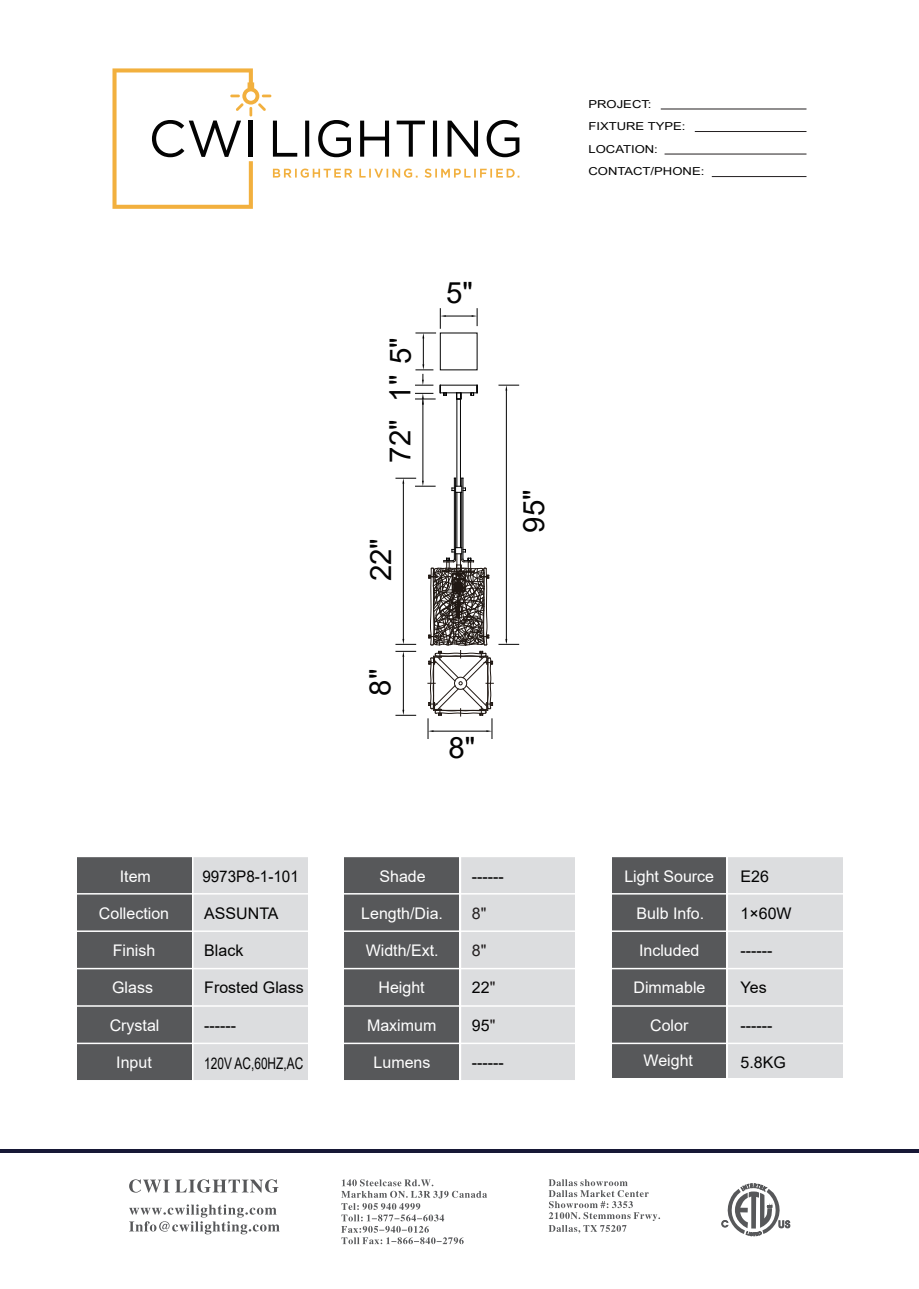
<style>
.page{position:relative;width:919px;height:1289px;background:#fff}
.page>*{position:absolute;margin:0;border:0;box-sizing:border-box;transform-origin:0 0}
.t1{font:29.4px "Arial";color:#030303}
.t2{font:16.05px "Arial";color:#fff}
.t3{font:16.05px "Arial";color:#030303}
.t4{font:16.05px "Arial";color:#030303;scale:.74 1}
.t5{font:16.05px "Arial";color:#030303;scale:.95 1}
.t6{font:16.05px "Arial";color:#231f20}
.t7{font:10.95px/22.4px "Arial";color:#030303;scale:1.19 1}
.s1{color:#231f20}
.s2{color:#000}
</style>
<div class="page">
<hr style="left:461px;top:478px;width:1px;height:81px;background:#030303">
<hr style="left:462px;top:478px;width:1px;height:81px;background:#030303">
<hr style="left:455px;top:478px;width:1px;height:81px;background:#030303">
<hr style="left:454px;top:478px;width:1px;height:81px;background:#030303">
<hr style="left:460px;top:492px;width:1px;height:55px;background:#030303">
<hr style="left:460px;top:399px;width:1px;height:87px;background:#030303">
<hr style="left:456px;top:492px;width:1px;height:55px;background:#030303">
<hr style="left:456px;top:399px;width:1px;height:87px;background:#030303">
<svg style="left:451px;top:486px;width:15px;height:7px"></svg>
<hr style="left:422px;top:404px;width:1px;height:77px;background:#030303">
<svg style="left:415px;top:309px;width:62px;height:95px"></svg>
<hr style="left:403px;top:483px;width:1px;height:156px;background:#030303">
<svg style="left:396px;top:478px;width:39px;height:9px"></svg>
<svg style="left:396px;top:639px;width:19px;height:6px"></svg>
<hr style="left:506px;top:390px;width:1px;height:251px;background:#030303">
<svg style="left:499px;top:385px;width:19px;height:5px"></svg>
<svg style="left:499px;top:639px;width:19px;height:6px"></svg>
<hr style="left:403px;top:656px;width:1px;height:53px;background:#030303">
<svg style="left:396px;top:651px;width:19px;height:5px"></svg>
<svg style="left:396px;top:709px;width:19px;height:7px"></svg>
<svg style="left:427px;top:547px;width:66px;height:191px"></svg>
<hr style="left:0;top:1149px;width:918px;height:4px;background:#171836">
<svg style="left:721px;top:1183px;width:69px;height:53px"></svg>
<svg style="left:341px;top:1179px;width:146px;height:65px"></svg>
<svg style="left:548px;top:1179px;width:112px;height:54px"></svg>
<svg style="left:129px;top:1179px;width:149px;height:13px"></svg>
<svg style="left:129px;top:1204px;width:150px;height:30px"></svg>
<div style="left:611px;top:856px;width:115px;height:221px;background:#57585a"></div>
<div style="left:77px;top:856px;width:114px;height:224px;background:#57585a"></div>
<div style="left:344px;top:856px;width:115px;height:224px;background:#57585a"></div>
<div style="left:728px;top:856px;width:114px;height:221px;background:#dcdddf"></div>
<div style="left:193px;top:856px;width:115px;height:224px;background:#dcdddf"></div>
<div style="left:460px;top:856px;width:115px;height:224px;background:#dcdddf"></div>
<hr style="left:76px;top:855px;width:767px;height:2px;background:#fff">
<hr style="left:76px;top:893px;width:767px;height:1px;background:#fff">
<hr style="left:76px;top:930px;width:767px;height:1px;background:#fff">
<hr style="left:76px;top:967px;width:767px;height:2px;background:#fff">
<hr style="left:76px;top:1005px;width:767px;height:1px;background:#fff">
<hr style="left:76px;top:1042px;width:767px;height:2px;background:#fff">
<hr style="left:76px;top:1079px;width:767px;height:2px;background:#fff">
<hr style="left:459px;top:840px;width:2px;height:240px;background:#fff">
<hr style="left:660px;top:109px;width:146px;height:1px;background:#231f20">
<hr style="left:694px;top:131px;width:112px;height:1px;background:#231f20">
<hr style="left:664px;top:154px;width:142px;height:1px;background:#231f20">
<hr style="left:711px;top:176px;width:95px;height:1px;background:#231f20">
<svg style="left:112px;top:68px;width:407px;height:141px"></svg>
<p class="t2" style="left:120px;top:865px;width:33px">Item</p>
<p class="t2" style="left:99px;top:902px;width:72px">Collection</p>
<p class="t2" style="left:113px;top:939px;width:44px">Finish</p>
<p class="t2" style="left:112px;top:976px;width:42px">Glass</p>
<p class="t2" style="left:110px;top:1013px;width:51px">Crystal</p>
<p class="t2" style="left:116px;top:1050px;width:37px">Input</p>
<p class="t5" style="left:202px;top:865px;width:103px">9973P8-1-101</p>
<p class="t3" style="left:204px;top:902px;width:76px">ASSUNTA</p>
<p class="t3" style="left:204px;top:939px;width:41px">Black</p>
<p class="t3" style="left:204px;top:976px;width:101px">Frosted Glass</p>
<p class="t3" style="left:204px;top:1013px;width:33px">------</p>
<p class="t4" style="left:204px;top:1052px;width:135px">120V AC,60HZ,AC</p>
<h1 class="t1" style="left:380px;top:401px;width:66px;rotate:-90deg">1" 5"</h1>
<h1 class="t1" style="left:380px;top:463px;width:45px;rotate:-90deg">72"</h1>
<h1 class="t1" style="left:360px;top:581px;width:45px;rotate:-90deg">22"</h1>
<h1 class="t1" style="left:360px;top:695px;width:28px;rotate:-90deg">8"</h1>
<h1 class="t1" style="left:446px;top:273px;width:28px">5"</h1>
<h1 class="t1" style="left:448px;top:727px;width:28px">8"</h1>
<p class="t7" style="left:588px;top:93px;width:99px">PROJECT:<br>FIXTURE TYPE:<br>LOCATION:<br>CONTACT/PHONE:</p>
<h1 class="t1" style="left:513px;top:532px;width:45px;rotate:-90deg">95"</h1>
<p class="t2" style="left:379px;top:865px;width:48px">Shade</p>
<p class="t2" style="left:361px;top:902px;width:83px">Length/Dia.</p>
<p class="t2" style="left:365px;top:939px;width:74px">Width/Ext.</p>
<p class="t2" style="left:378px;top:976px;width:48px">Height</p>
<p class="t2" style="left:367px;top:1013px;width:71px">Maximum</p>
<p class="t2" style="left:373px;top:1050px;width:58px">Lumens</p>
<p class="t3" style="left:472px;top:865px;width:33px">------</p>
<p class="t6" style="left:472px;top:902px;width:16px">8"</p>
<p class="t6" style="left:472px;top:939px;width:16px">8"</p>
<p class="t3" style="left:472px;top:976px;width:25px">22<span class="s1">"</span></p>
<p class="t3" style="left:472px;top:1013px;width:25px">95<span class="s1">"</span></p>
<p class="t3" style="left:472px;top:1050px;width:33px">------</p>
<p class="t2" style="left:624px;top:865px;width:91px">Light Source</p>
<p class="t2" style="left:636px;top:902px;width:69px">Bulb Info.</p>
<p class="t2" style="left:639px;top:939px;width:62px">Included</p>
<p class="t2" style="left:633px;top:976px;width:73px">Dimmable</p>
<p class="t2" style="left:650px;top:1013px;width:40px">Color</p>
<p class="t3" style="left:740px;top:865px;width:30px">E26</p>
<p class="t3" style="left:740px;top:902px;width:53px">1<span class="s2">×</span>60W</p>
<p class="t3" style="left:740px;top:939px;width:33px">------</p>
<p class="t3" style="left:740px;top:976px;width:28px">Yes</p>
<p class="t3" style="left:740px;top:1013px;width:33px">------</p>
<p class="t2" style="left:643px;top:1049px;width:51px">Weight</p>
<p class="t3" style="left:740px;top:1050px;width:47px">5.8KG</p>
</div>
